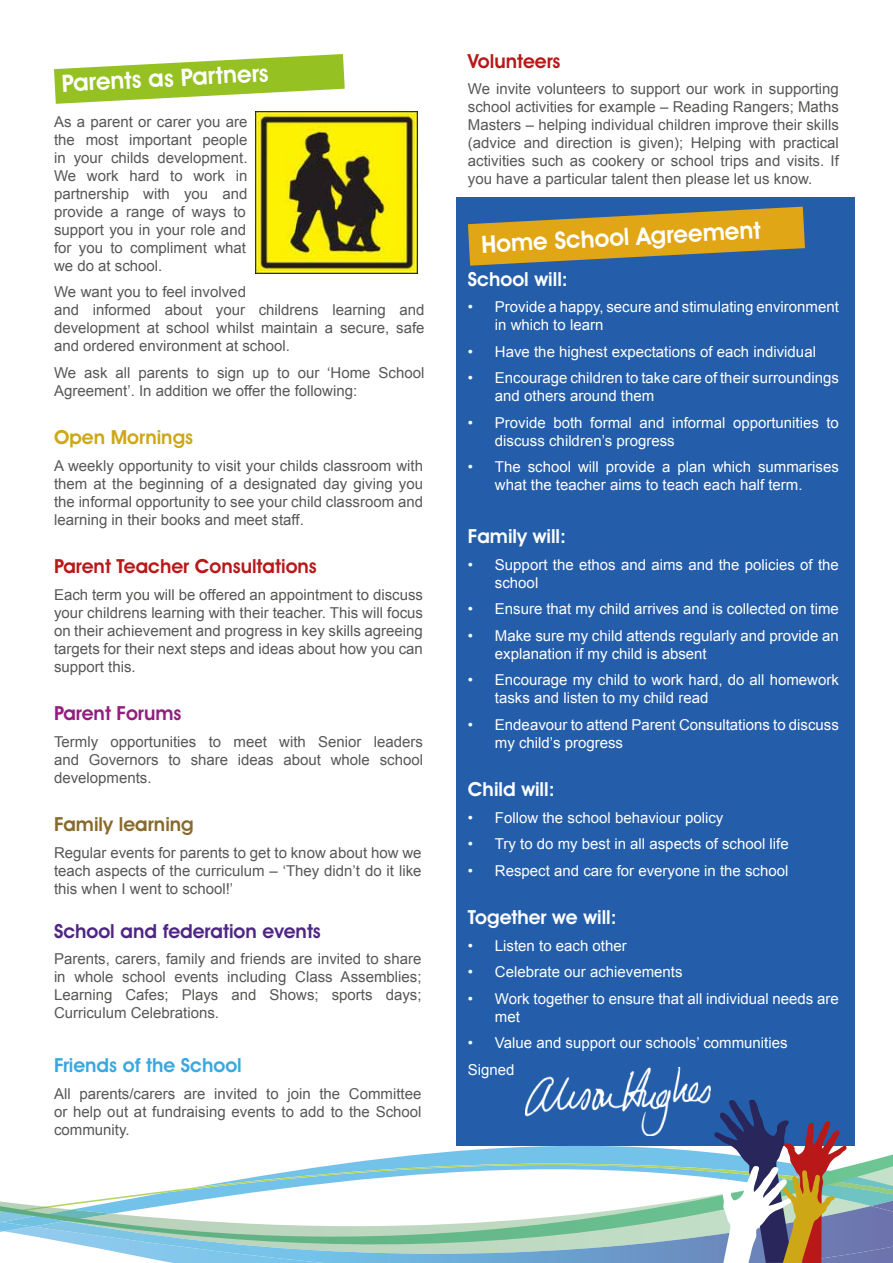
<style>
.page{position:relative;width:893px;height:1263px;background:#fff}
.page>*{position:absolute;margin:0;border:0;box-sizing:border-box;transform-origin:0 0}
.t1{font:600 24px "Avant Garde IT Cby BT";color:#fff}
.t2{font:600 19.5px "Avant Garde IT Cby BT";color:#fff}
.t3{font:600 19.5px "Avant Garde IT Cby BT";color:#b91819}
.t4{font:600 19.5px "Avant Garde IT Cby BT";color:#4e2682}
.t5{font:600 19.5px "Avant Garde IT Cby BT";color:#38a8e0}
.t6{font:600 19.5px "Avant Garde IT Cby BT";color:#876a2c}
.t7{font:600 19.5px "Avant Garde IT Cby BT";color:#cea717}
.t8{font:600 19.5px "Avant Garde IT Cby BT";color:#941d80}
.t9{font:15px/18px "Arial";color:#575756;text-align:justify}
.t10{font:15px/18px "Arial";color:#fff}
</style>
<div class="page">
<div style="left:456px;top:198px;width:399px;height:948px;background:#245eaa"></div>
<svg style="left:12px;top:1099px;width:881px;height:164px"></svg>
<svg style="left:468px;top:207px;width:337px;height:59px"></svg>
<svg style="left:54px;top:54px;width:291px;height:50px"></svg>
<img style="left:256px;top:112px;width:161px;height:161px">
<img style="left:525px;top:1067px;width:185px;height:69px">
<h1 class="t1" style="left:61px;top:69px;width:209px;rotate:-3deg">Parents as Partners</h1>
<p class="t9" style="left:54px;top:113px;width:195px">As a parent or carer you are the most important people in your childs development.<br>We work hard to work in partnership with you and provide a range of ways to support you in your role and for you to compliment what we do at school.</p>
<p class="t9" style="left:54px;top:283px;width:372px;text-align:left">We want you to feel involved<br>and informed about your childrens learning and development at school whilst maintain a secure, safe and ordered environment at school.</p>
<p class="t9" style="left:54px;top:364px;width:372px">We ask all parents to sign up to our ‘Home School<br>Agreement’. In addition we offer the following:</p>
<h2 class="t7" style="left:54px;top:426px;width:141px">Open Mornings</h2>
<p class="t9" style="left:54px;top:457px;width:370px">A weekly opportunity to visit your childs classroom with them at the beginning of a designated day giving you the informal opportunity to see your child classroom and learning in their books and meet staff.</p>
<h2 class="t3" style="left:54px;top:555px;width:264px">Parent Teacher Consultations</h2>
<p class="t9" style="left:54px;top:586px;width:371px">Each term you will be offered an appointment to discuss your childrens learning with their teacher. This will focus on their achievement and progress in key skills agreeing targets for their next steps and ideas about how you can support this.</p>
<h2 class="t8" style="left:54px;top:702px;width:129px">Parent Forums</h2>
<p class="t9" style="left:54px;top:733px;width:371px">Termly opportunities to meet with Senior leaders and Governors to share ideas about whole school developments.</p>
<h2 class="t6" style="left:54px;top:813px;width:141px">Family learning</h2>
<p class="t9" style="left:54px;top:844px;width:369px">Regular events for parents to get to know about how we teach aspects of the curriculum – ‘They didn’t do it like this when I went to school!’</p>
<h2 class="t4" style="left:54px;top:919px;width:268px">School and federation events</h2>
<p class="t9" style="left:54px;top:950px;width:369px">Parents, carers, family and friends are invited to share in whole school events including Class Assemblies; Learning Cafes; Plays and Shows; sports days; Curriculum Celebrations.</p>
<h2 class="t5" style="left:54px;top:1054px;width:189px">Friends of the School</h2>
<p class="t9" style="left:54px;top:1085px;width:369px">All parents/carers are invited to join the Committee or help out at fundraising events to add to the School community.</p>
<h2 class="t3" style="left:468px;top:49px;width:94px">Volunteers</h2>
<p class="t9" style="left:468px;top:80px;width:372px">We invite volunteers to support our work in supporting school activities for example – Reading Rangers; Maths Masters – helping individual children improve their skills (advice and direction is given); Helping with practical activities such as cookery or school trips and visits. If you have a particular talent then please let us know.</p>
<h1 class="t1" style="left:481px;top:230px;width:281px;rotate:-3deg">Home School Agreement</h1>
<h2 class="t2" style="left:468px;top:267px;width:101px">School will:</h2>
<p class="t10" style="left:495px;top:298px;width:345px;text-indent:-27px">• Provide a happy, secure and stimulating environment in which to learn</p>
<p class="t10" style="left:468px;top:343px;width:349px">• Have the highest expectations of each individual</p>
<p class="t10" style="left:495px;top:369px;width:345px;text-indent:-27px">• Encourage children to take care of their surroundings and others around them</p>
<p class="t10" style="left:495px;top:414px;width:345px;text-indent:-27px">• Provide both formal and informal opportunities to discuss children’s progress</p>
<p class="t10" style="left:495px;top:458px;width:345px;text-indent:-27px">• The school will provide a plan which summarises what the teacher aims to teach each half term.</p>
<h2 class="t2" style="left:468px;top:525px;width:100px">Family will:</h2>
<p class="t10" style="left:495px;top:556px;width:345px;text-indent:-27px">• Support the ethos and aims and the policies of the school</p>
<p class="t10" style="left:468px;top:600px;width:372px">• Ensure that my child arrives and is collected on time</p>
<p class="t10" style="left:495px;top:627px;width:345px;text-indent:-27px">• Make sure my child attends regularly and provide an explanation if my child is absent</p>
<p class="t10" style="left:495px;top:671px;width:345px;text-indent:-27px">• Encourage my child to work hard, do all homework tasks and listen to my child read</p>
<p class="t10" style="left:495px;top:716px;width:345px;text-indent:-27px">• Endeavour to attend Parent Consultations to discuss my child’s progress</p>
<h2 class="t2" style="left:468px;top:778px;width:88px">Child will:</h2>
<p class="t10" style="left:468px;top:809px;width:257px">• Follow the school behaviour policy</p>
<p class="t10" style="left:468px;top:835px;width:322px">• Try to do my best in all aspects of school life</p>
<p class="t10" style="left:468px;top:862px;width:322px">• Respect and care for everyone in the school</p>
<h2 class="t2" style="left:468px;top:906px;width:150px">Together we will:</h2>
<p class="t10" style="left:468px;top:937px;width:160px">• Listen to each other</p>
<p class="t10" style="left:468px;top:963px;width:216px">• Celebrate our achievements</p>
<p class="t10" style="left:495px;top:990px;width:345px;text-indent:-27px">• Work together to ensure that all individual needs are met</p>
<p class="t10" style="left:468px;top:1030px;width:321px;line-height:26.5px">• Value and support our schools’ communities<br>Signed</p>
</div>
